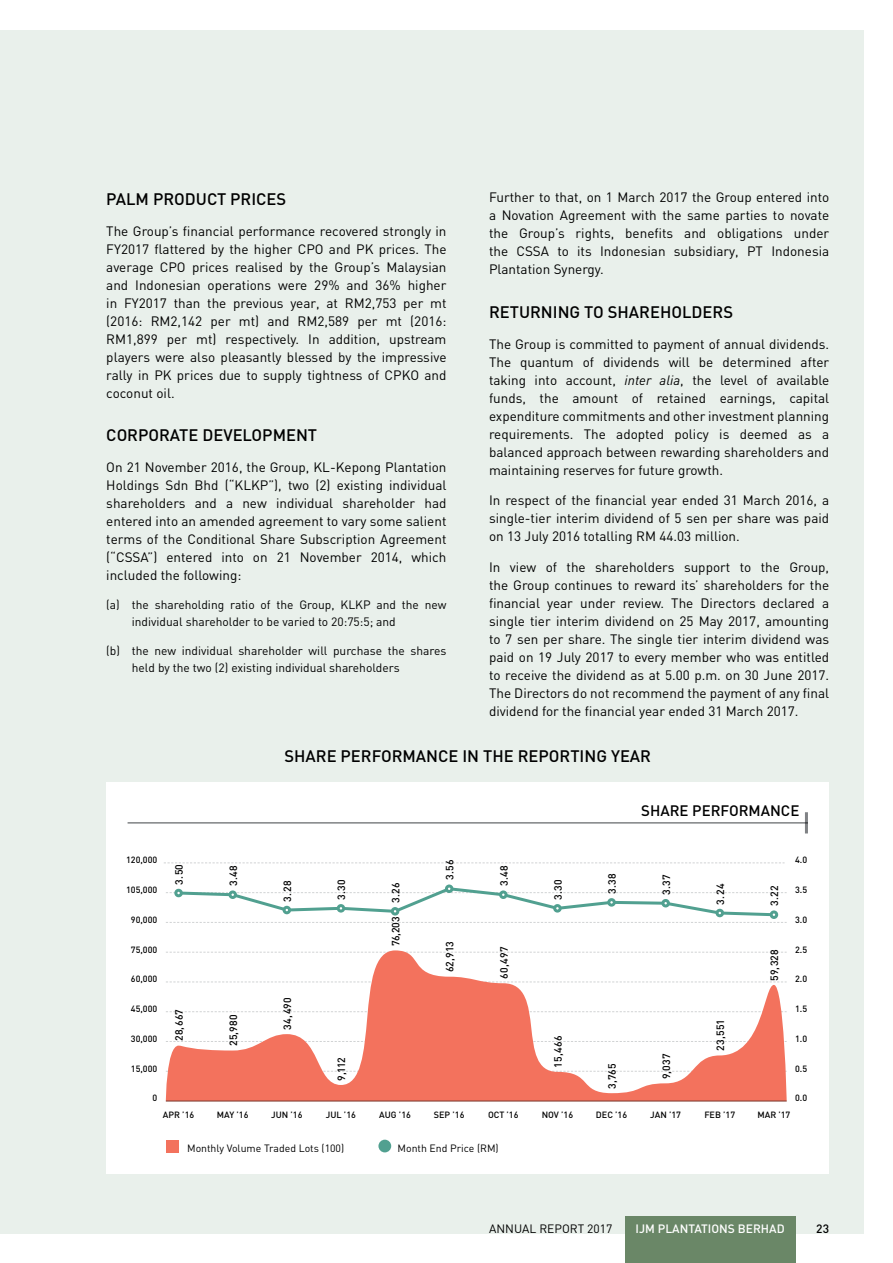
<style>
.page{position:relative;width:893px;height:1263px;background:#fff}
.page>*{position:absolute;margin:0;border:0;box-sizing:border-box;transform-origin:0 0}
.t1{font:500 16.5px "DIN";color:#000}
.t2{font:500 15px "DIN";color:#000}
.t3{font:13.5px/18px "DIN";color:#000;text-align:justify}
.t4{font:12px/16.5px "DIN";color:#000}
.t5{font:500 12px "DIN";color:#fff}
.t6{font:500 12px "DIN";color:#000}
.t7{font:500 10.5px "DIN";letter-spacing:.03em;color:#000}
.t8{font:10.5px "DIN";color:#000}
.t9{font:500 9px "DIN";color:#000}
.s1{font-style:italic}
</style>
<div class="page">
<div style="left:0;top:30px;width:863px;height:1203px;background:#e9f0eb"></div>
<div style="left:106px;top:782px;width:723px;height:392px;background:#fff"></div>
<svg style="left:164px;top:862px;width:621px;height:1px"></svg>
<div style="left:378px;top:1140px;width:13px;height:12px;background:#51a090;border-radius:50%"></div>
<hr style="left:805px;top:812px;width:3px;height:21px;background:#808285">
<hr style="left:128px;top:822px;width:680px;height:2px;background:#808285">
<svg style="left:166px;top:950px;width:621px;height:151px"></svg>
<hr style="left:166px;top:1101px;width:621px;height:1px;background:#808285">
<div style="left:166px;top:1140px;width:13px;height:12px;background:#f3725d"></div>
<div style="left:445px;top:884px;width:8px;height:9px;border:3px solid #51a090;border-radius:50%"></div>
<svg style="left:166px;top:886px;width:621px;height:37px"></svg>
<div style="left:770px;top:910px;width:8px;height:9px;border:3px solid #51a090;border-radius:50%"></div>
<div style="left:625px;top:1216px;width:170px;height:47px;background:#6a8767"></div>
<p class="t1" style="left:106px;top:188px;width:181px">PALM PRODUCT PRICES</p>
<p class="t3" style="left:106px;top:222px;width:342px">The Group’s financial performance recovered strongly in FY2017 flattered by the higher CPO and PK prices. The average CPO prices realised by the Group’s Malaysian and Indonesian operations were 29% and 36% higher in FY2017 than the previous year, at RM2,753 per mt (2016: RM2,142 per mt) and RM2,589 per mt (2016:<br>RM1,899 per mt) respectively. In addition, upstream players were also pleasantly blessed by the impressive rally in PK prices due to supply tightness of CPKO and coconut oil.</p>
<p class="t1" style="left:106px;top:425px;width:212px">CORPORATE DEVELOPMENT</p>
<p class="t3" style="left:106px;top:458px;width:342px">On 21 November 2016, the Group, KL-Kepong Plantation Holdings Sdn Bhd (“KLKP”), two (2) existing individual shareholders and a new individual shareholder had entered into an amended agreement to vary some salient terms of the Conditional Share Subscription Agreement (“CSSA”) entered into on 21 November 2014, which included the following:</p>
<p class="t4" style="left:132px;top:596px;width:316px;text-indent:-26px">(a) the shareholding ratio of the Group, KLKP and the new individual shareholder to be varied to 20:75:5; and</p>
<p class="t4" style="left:132px;top:642px;width:316px;text-indent:-26px">(b) the new individual shareholder will purchase the shares held by the two (2) existing individual shareholders</p>
<p class="t3" style="left:489px;top:188px;width:342px">Further to that, on 1 March 2017 the Group entered into a Novation Agreement with the same parties to novate the Group’s rights, benefits and obligations under the CSSA to its Indonesian subsidiary, PT Indonesia Plantation Synergy.</p>
<p class="t1" style="left:489px;top:301px;width:246px">RETURNING TO SHAREHOLDERS</p>
<p class="t3" style="left:489px;top:334px;width:342px">The Group is committed to payment of annual dividends.<br>The quantum of dividends will be determined after taking into account, <span class="s1">inter alia</span>, the level of available funds, the amount of retained earnings, capital expenditure commitments and other investment planning requirements. The adopted policy is deemed as a balanced approach between rewarding shareholders and maintaining reserves for future growth.</p>
<p class="t3" style="left:489px;top:491px;width:342px">In respect of the financial year ended 31 March 2016, a single-tier interim dividend of 5 sen per share was paid on 13 July 2016 totalling RM 44.03 million.</p>
<p class="t3" style="left:489px;top:558px;width:342px">In view of the shareholders support to the Group, the Group continues to reward its’ shareholders for the financial year under review. The Directors declared a single tier interim dividend on 25 May 2017, amounting to 7 sen per share. The single tier interim dividend was paid on 19 July 2017 to every member who was entitled to receive the dividend as at 5.00 p.m. on 30 June 2017.<br>The Directors do not recommend the payment of any final dividend for the financial year ended 31 March 2017.</p>
<p class="t1" style="left:284px;top:745px;width:368px">SHARE PERFORMANCE IN THE REPORTING YEAR</p>
<p class="t9" style="left:126px;top:854px;width:33px">120,000</p>
<p class="t9" style="left:126px;top:884px;width:33px">105,000</p>
<p class="t9" style="left:131px;top:914px;width:28px">90,000</p>
<p class="t9" style="left:131px;top:943px;width:28px">75,000</p>
<p class="t9" style="left:131px;top:973px;width:28px">60,000</p>
<p class="t9" style="left:131px;top:1003px;width:28px">45,000</p>
<p class="t9" style="left:131px;top:1033px;width:28px">30,000</p>
<p class="t9" style="left:131px;top:1062px;width:28px">15,000</p>
<p class="t9" style="left:153px;top:1092px;width:6px">0</p>
<p class="t7" style="left:172px;top:884px;width:22px;rotate:-90deg">3.50</p>
<p class="t7" style="left:227px;top:886px;width:22px;rotate:-90deg">3.48</p>
<p class="t7" style="left:172px;top:1041px;width:33px;rotate:-90deg">28,667</p>
<p class="t7" style="left:227px;top:1046px;width:33px;rotate:-90deg">25,980</p>
<p class="t7" style="left:281px;top:901px;width:22px;rotate:-90deg">3.28</p>
<p class="t7" style="left:335px;top:900px;width:22px;rotate:-90deg">3.30</p>
<p class="t7" style="left:389px;top:903px;width:22px;rotate:-90deg">3.26</p>
<p class="t7" style="left:281px;top:1030px;width:34px;rotate:-90deg">34,490</p>
<p class="t7" style="left:335px;top:1081px;width:25px;rotate:-90deg">9,112</p>
<p class="t7" style="left:389px;top:946px;width:31px;rotate:-90deg">76,203</p>
<p class="t7" style="left:443px;top:880px;width:22px;rotate:-90deg">3.56</p>
<p class="t7" style="left:497px;top:886px;width:22px;rotate:-90deg">3.48</p>
<p class="t7" style="left:443px;top:972px;width:33px;rotate:-90deg">62,913</p>
<p class="t7" style="left:497px;top:979px;width:34px;rotate:-90deg">60,497</p>
<p class="t2" style="left:641px;top:801px;width:160px">SHARE PERFORMANCE</p>
<p class="t7" style="left:551px;top:900px;width:22px;rotate:-90deg">3.30</p>
<p class="t7" style="left:605px;top:894px;width:22px;rotate:-90deg">3.38</p>
<p class="t7" style="left:659px;top:895px;width:22px;rotate:-90deg">3.37</p>
<p class="t7" style="left:551px;top:1067px;width:34px;rotate:-90deg">15,466</p>
<p class="t7" style="left:605px;top:1089px;width:27px;rotate:-90deg">3,765</p>
<p class="t7" style="left:659px;top:1079px;width:27px;rotate:-90deg">9,037</p>
<p class="t7" style="left:714px;top:904px;width:22px;rotate:-90deg">3.24</p>
<p class="t7" style="left:714px;top:1051px;width:34px;rotate:-90deg">23,551</p>
<p class="t7" style="left:768px;top:906px;width:22px;rotate:-90deg">3.22</p>
<p class="t7" style="left:768px;top:981px;width:33px;rotate:-90deg">59,328</p>
<p class="t9" style="left:795px;top:854px;width:14px">4.0</p>
<p class="t9" style="left:795px;top:884px;width:14px">3.5</p>
<p class="t9" style="left:795px;top:914px;width:14px">3.0</p>
<p class="t9" style="left:795px;top:943px;width:14px">2.5</p>
<p class="t9" style="left:795px;top:973px;width:14px">2.0</p>
<p class="t9" style="left:795px;top:1003px;width:14px">1.5</p>
<p class="t9" style="left:795px;top:1033px;width:14px">1.0</p>
<p class="t9" style="left:795px;top:1062px;width:14px">0.5</p>
<p class="t9" style="left:795px;top:1092px;width:14px">0.0</p>
<p class="t9" style="left:163px;top:1109px;width:33px">APR ’16</p>
<p class="t9" style="left:217px;top:1109px;width:33px">MAY ’16</p>
<p class="t9" style="left:271px;top:1109px;width:33px">JUN ’16</p>
<p class="t9" style="left:326px;top:1109px;width:31px">JUL ’16</p>
<p class="t9" style="left:379px;top:1109px;width:33px">AUG ’16</p>
<p class="t9" style="left:434px;top:1109px;width:32px">SEP ’16</p>
<p class="t9" style="left:488px;top:1109px;width:32px">OCT ’16</p>
<p class="t9" style="left:542px;top:1109px;width:33px">NOV ’16</p>
<p class="t9" style="left:596px;top:1109px;width:33px">DEC ’16</p>
<p class="t9" style="left:650px;top:1109px;width:32px">JAN ’17</p>
<p class="t9" style="left:704px;top:1109px;width:32px">FEB ’17</p>
<p class="t9" style="left:757px;top:1109px;width:35px">MAR ’17</p>
<p class="t8" style="left:187px;top:1142px;width:159px">Monthly Volume Traded Lots (100)</p>
<p class="t8" style="left:398px;top:1142px;width:103px">Month End Price (RM)</p>
<p class="t4" style="left:489px;top:1220px;width:125px">ANNUAL REPORT 2017</p>
<p class="t5" style="left:636px;top:1221px;width:151px">IJM PLANTATIONS BERHAD</p>
<p class="t6" style="left:816px;top:1221px;width:15px">23</p>
</div>
